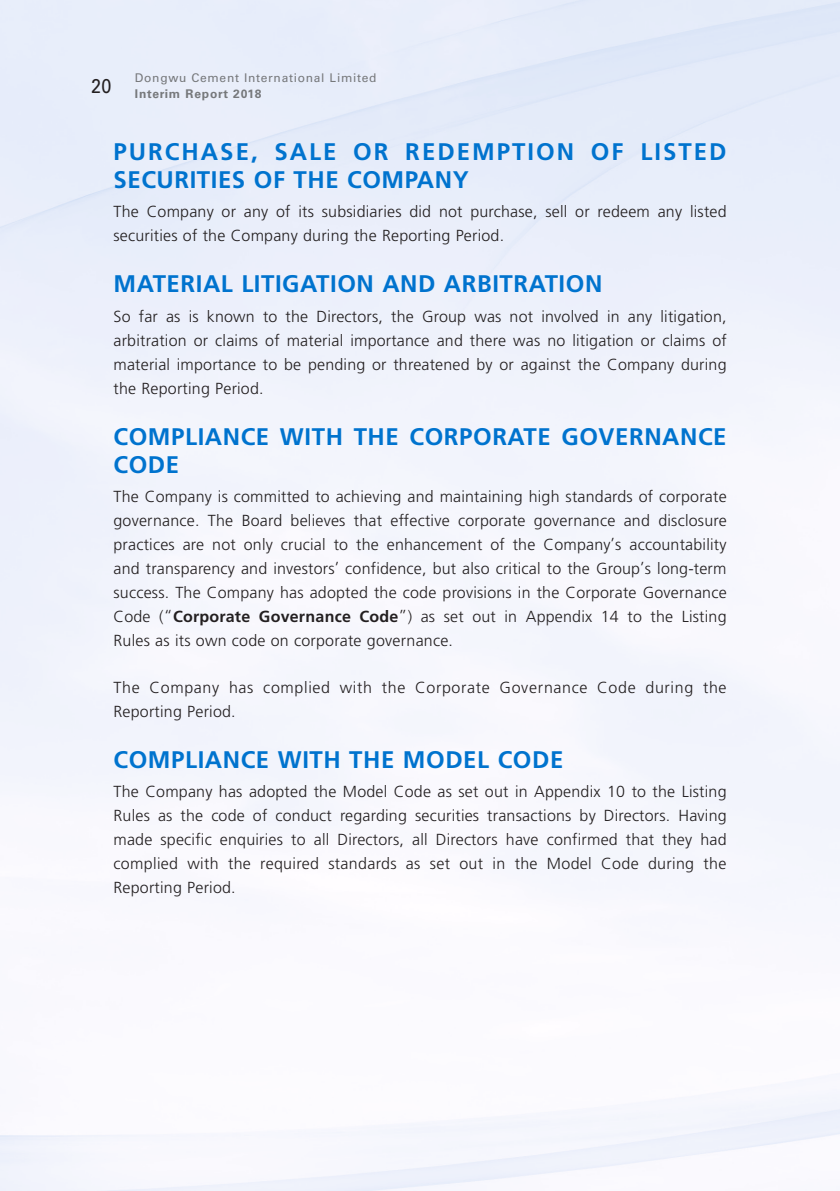
<style>
.page{position:relative;width:840px;height:1191px;background:#fff}
.page>*{position:absolute;margin:0;border:0;box-sizing:border-box;transform-origin:0 0}
.t1{font:700 24px/28px "Frutiger LT Std";letter-spacing:.025em;color:#0073ce}
.t2{font:700 24px/28px "Frutiger LT Std";letter-spacing:.085em;color:#0073ce}
.t3{font:300 16px/24px "Frutiger LT Std";letter-spacing:.015em;color:#231f20;text-align:justify}
.t4{font:300 16px/24px "Frutiger LT Std";letter-spacing:.04em;color:#231f20}
.t5{font:12px/16px "Univers LT Std";letter-spacing:.06em;color:#76787b}
.s1{font-weight:700}
</style>
<div class="page">
<p class="t5" style="left:91px;top:70px;width:286px;text-indent:44px">Dongwu Cement International Limited<br><sup>20</sup> <span class="s1">Interim Report 2018</span></p>
<h1 class="t2" style="left:113px;top:138px;width:614px">PURCHASE, SALE OR REDEMPTION OF LISTED<br>SECURITIES OF THE COMPANY</h1>
<p class="t3" style="left:113px;top:200px;width:614px">The Company or any of its subsidiaries did not purchase, sell or redeem any listed securities of the Company during the Reporting Period.</p>
<h1 class="t1" style="left:113px;top:270px;width:490px">MATERIAL LITIGATION AND ARBITRATION</h1>
<p class="t3" style="left:113px;top:304px;width:614px">So far as is known to the Directors, the Group was not involved in any litigation, arbitration or claims of material importance and there was no litigation or claims of material importance to be pending or threatened by or against the Company during the Reporting Period.</p>
<h1 class="t1" style="left:113px;top:422px;width:614px">COMPLIANCE WITH THE CORPORATE GOVERNANCE<br>CODE</h1>
<p class="t3" style="left:113px;top:485px;width:614px">The Company is committed to achieving and maintaining high standards of corporate governance. The Board believes that effective corporate governance and disclosure practices are not only crucial to the enhancement of the Company’s accountability and transparency and investors’ confidence, but also critical to the Group’s long-term success. The Company has adopted the code provisions in the Corporate Governance Code (“<span class="s1">Corporate Governance Code</span>”) as set out in Appendix 14 to the Listing Rules as its own code on corporate governance.</p>
<p class="t4" style="left:113px;top:675px;width:614px">The Company has complied with the Corporate Governance Code during the<br>Reporting Period.</p>
<h1 class="t1" style="left:113px;top:745px;width:451px">COMPLIANCE WITH THE MODEL CODE</h1>
<p class="t3" style="left:113px;top:780px;width:614px">The Company has adopted the Model Code as set out in Appendix 10 to the Listing Rules as the code of conduct regarding securities transactions by Directors. Having made specific enquiries to all Directors, all Directors have confirmed that they had complied with the required standards as set out in the Model Code during the Reporting Period.</p>
</div>
